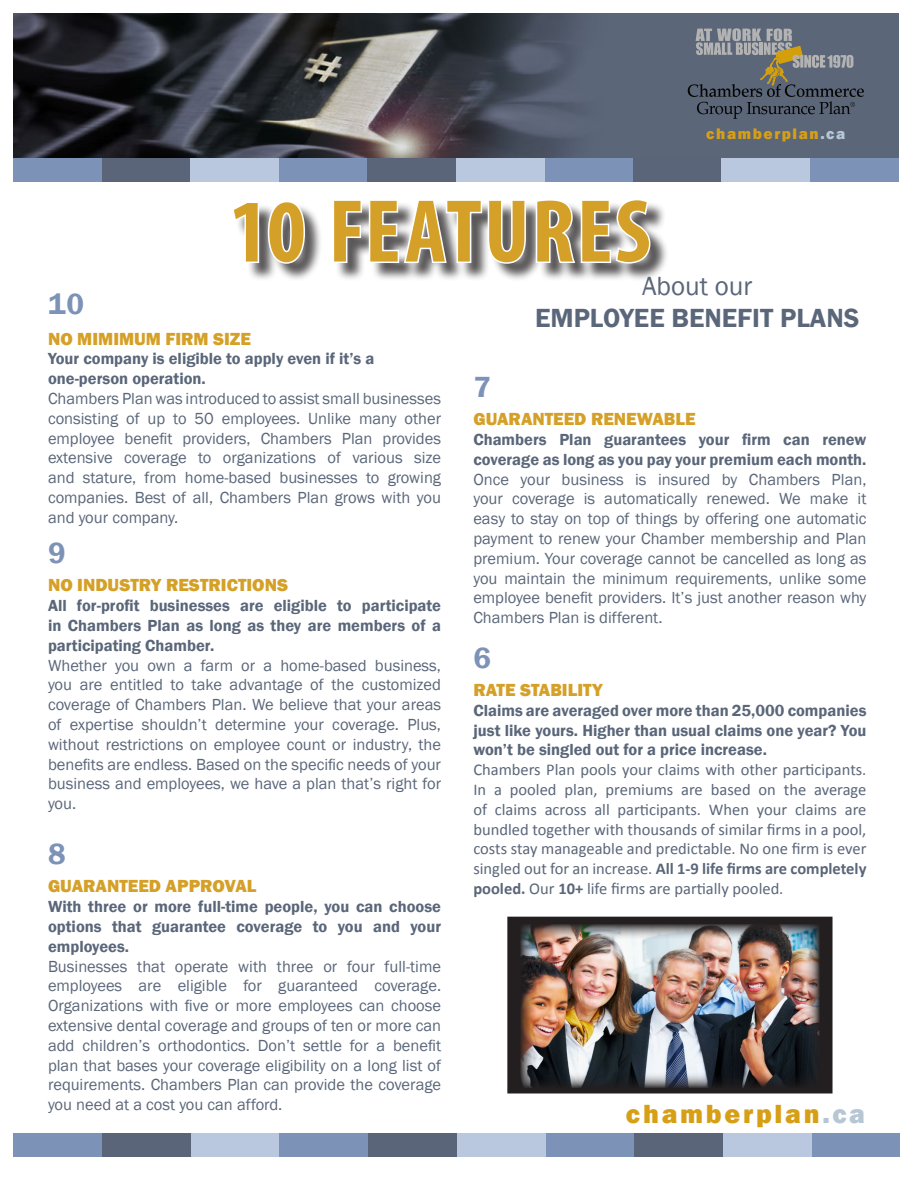
<style>
.page{position:relative;width:918px;height:1188px;background:#fff}
.page>*{position:absolute;margin:0;border:0;box-sizing:border-box;transform-origin:0 0}
.t1{font:700 condensed 90px "Myriad Pro";letter-spacing:.03em;color:#d5a027}
.Numbers{font:600 30px "Franklin Gothic";color:#7c92b7}
.t2{font:600 27px "Franklin Gothic";color:#5a6679}
.t3{font:800 27px "Franklin Gothic";letter-spacing:.1em;color:#d79f16}
.t4{font:27px "Franklin Gothic";color:#5a6679}
.Yellow_header{font:800 18px "Franklin Gothic";color:#d5a027}
.Paragraph_text{font:16.5px/19.8px "Franklin Gothic";color:#5a6679;text-align:justify}
.Bold_Dark_blue{font:600 16.5px/19.8px "Franklin Gothic";color:#5a6679;text-align:justify}
.t5{font:16.5px/19.8px "Calibri";color:#5a6679;text-align:justify}
.t6{font:800 15.75px "Franklin Gothic";letter-spacing:.1em;color:#d79f16}
.s1{color:#b7c6d4}
.s2{font-weight:700}
</style>
<div class="page">
<img style="left:14px;top:13px;width:884px;height:145px">
<svg style="left:688px;top:28px;width:176px;height:91px;background:#666c76"></svg>
<div style="left:236px;top:201px;width:433px;height:81px;background:#231f20;opacity:.75"></div>
<svg style="left:236px;top:201px;width:71px;height:64px"></svg>
<svg style="left:331px;top:201px;width:196px;height:64px"></svg>
<svg style="left:534px;top:201px;width:118px;height:64px"></svg>
<div style="left:14px;top:158px;width:88px;height:24px;background:#7c92b7"></div>
<div style="left:102px;top:158px;width:88px;height:24px;background:#5a6579"></div>
<div style="left:190px;top:158px;width:89px;height:24px;background:#b9c8df"></div>
<div style="left:544px;top:158px;width:89px;height:24px;background:#7c92b7"></div>
<div style="left:810px;top:158px;width:88px;height:24px;background:#7c92b7"></div>
<div style="left:633px;top:158px;width:89px;height:24px;background:#5a6579"></div>
<div style="left:722px;top:158px;width:88px;height:24px;background:#b9c8df"></div>
<div style="left:279px;top:158px;width:89px;height:24px;background:#7c92b7"></div>
<div style="left:368px;top:158px;width:88px;height:24px;background:#5a6579"></div>
<div style="left:456px;top:158px;width:88px;height:24px;background:#b9c8df"></div>
<div style="left:14px;top:1134px;width:88px;height:23px;background:#7c92b7"></div>
<div style="left:102px;top:1134px;width:89px;height:23px;background:#5a6579"></div>
<div style="left:191px;top:1134px;width:88px;height:23px;background:#b9c8df"></div>
<div style="left:545px;top:1134px;width:89px;height:23px;background:#7c92b7"></div>
<div style="left:811px;top:1134px;width:89px;height:23px;background:#7c92b7"></div>
<div style="left:634px;top:1134px;width:89px;height:23px;background:#5a6579"></div>
<div style="left:723px;top:1134px;width:88px;height:23px;background:#b9c8df"></div>
<div style="left:279px;top:1134px;width:89px;height:23px;background:#7c92b7"></div>
<div style="left:368px;top:1134px;width:89px;height:23px;background:#5a6579"></div>
<div style="left:457px;top:1134px;width:88px;height:23px;background:#b9c8df"></div>
<div style="left:508px;top:918px;width:324px;height:175px;background:#231f20"></div>
<div style="left:507px;top:917px;width:326px;height:176px;border:2px solid #231f20"></div>
<img style="left:521px;top:924px;width:298px;height:164px">
<p class="t6" style="left:706px;top:123px;width:140px">chamberplan<span class="s1">.ca</span></p>
<p class="t1" style="left:230px;top:175px;width:422px">10 FEATURES</p>
<p class="t4" style="left:642px;top:269px;width:112px">About our</p>
<p class="t2" style="left:535px;top:302px;width:326px">EMPLOYEE BENEFIT PLANS</p>
<p class="Numbers" style="left:48px;top:286px;width:38px">10</p>
<p class="Yellow_header" style="left:48px;top:327px;width:205px">NO MIMIMUM FIRM SIZE</p>
<p class="Bold_Dark_blue" style="left:48px;top:349px;width:328px">Your company is eligible to apply even if it’s a</p>
<p class="Bold_Dark_blue" style="left:48px;top:369px;width:159px">one-person operation.</p>
<p class="Paragraph_text" style="left:48px;top:389px;width:395px">Chambers Plan was introduced to assist small businesses consisting of up to 50 employees. Unlike many other employee benefit providers, Chambers Plan provides extensive coverage to organizations of various size and stature, from home-based businesses to growing companies. Best of all, Chambers Plan grows with you and your company.</p>
<p class="Numbers" style="left:473px;top:368px;width:19px">7</p>
<p class="Yellow_header" style="left:473px;top:408px;width:224px">GUARANTEED RENEWABLE</p>
<p class="Bold_Dark_blue" style="left:473px;top:430px;width:395px">Chambers Plan guarantees your firm can renew coverage as long as you pay your premium each month.</p>
<p class="Paragraph_text" style="left:473px;top:470px;width:395px">Once your business is insured by Chambers Plan, your coverage is automatically renewed. We make it easy to stay on top of things by offering one automatic payment to renew your Chamber membership and Plan premium. Your coverage cannot be cancelled as long as you maintain the minimum requirements, unlike some employee benefit providers. It’s just another reason why Chambers Plan is different.</p>
<p class="Numbers" style="left:48px;top:535px;width:19px">9</p>
<p class="Yellow_header" style="left:48px;top:574px;width:241px">NO INDUSTRY RESTRICTIONS</p>
<p class="Bold_Dark_blue" style="left:48px;top:596px;width:395px">All for-profit businesses are eligible to participate in Chambers Plan as long as they are members of a participating Chamber.</p>
<p class="Paragraph_text" style="left:48px;top:656px;width:395px">Whether you own a farm or a home-based business, you are entitled to take advantage of the customized coverage of Chambers Plan. We believe that your areas of expertise shouldn’t determine your coverage. Plus, without restrictions on employee count or industry, the benefits are endless. Based on the specific needs of your business and employees, we have a plan that’s right for you.</p>
<p class="Numbers" style="left:473px;top:639px;width:19px">6</p>
<p class="Yellow_header" style="left:473px;top:678px;width:131px">RATE STABILITY</p>
<p class="Bold_Dark_blue" style="left:473px;top:701px;width:395px">Claims are averaged over more than 25,000 companies just like yours. Higher than usual claims one year? You won’t be singled out for a price increase.</p>
<p class="t5" style="left:473px;top:760px;width:395px">Chambers Plan pools your claims with other participants.<br>In a pooled plan, premiums are based on the average of claims across all participants. When your claims are bundled together with thousands of similar firms in a pool, costs stay manageable and predictable. No one firm is ever singled out for an increase. <span class="s2">All 1-9 life firms are completely pooled.</span> Our <span class="s2">10+</span> life firms are partially pooled.</p>
<p class="Numbers" style="left:48px;top:836px;width:19px">8</p>
<p class="Yellow_header" style="left:48px;top:875px;width:210px">GUARANTEED APPROVAL</p>
<p class="Bold_Dark_blue" style="left:48px;top:897px;width:395px">With three or more full-time people, you can choose options that guarantee coverage to you and your employees.</p>
<p class="Paragraph_text" style="left:48px;top:956px;width:395px">Businesses that operate with three or four full-time employees are eligible for guaranteed coverage.<br>Organizations with five or more employees can choose extensive dental coverage and groups of ten or more can add children’s orthodontics. Don’t settle for a benefit plan that bases your coverage eligibility on a long list of requirements. Chambers Plan can provide the coverage you need at a cost you can afford.</p>
<p class="t3" style="left:626px;top:1097px;width:241px">chamberplan<span class="s1">.ca</span></p>
</div>
